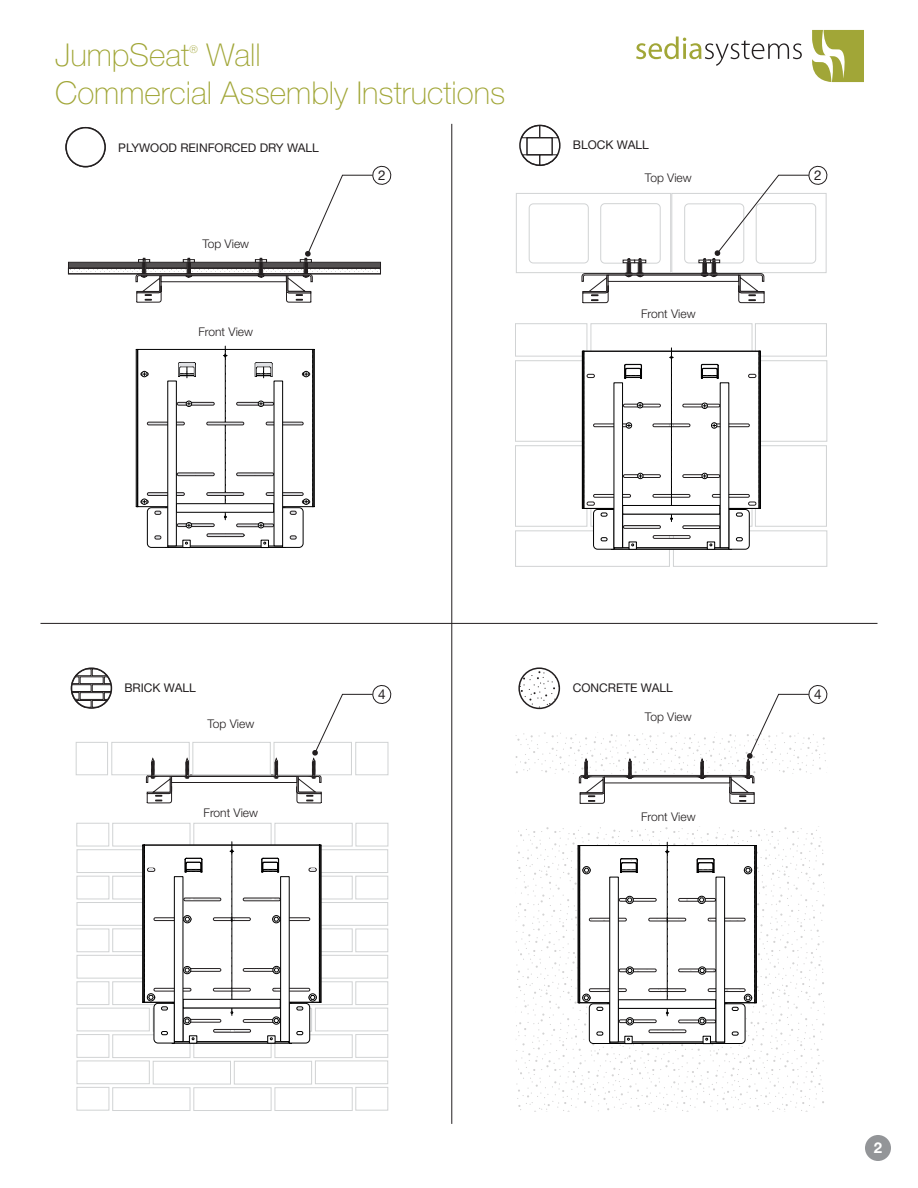
<style>
.page{position:relative;width:918px;height:1188px;background:#fff}
.page>*{position:absolute;margin:0;border:0;box-sizing:border-box;transform-origin:0 0}
.t1{font:100 31.5px/37.8px "Helvetica Neue LT Std";color:#a1a637}
.t2{font:700 15px "Helvetica Neue LT Std";color:#fff}
.t3{font:13.5px "Helvetica Neue LT Std";color:#231f20}
.t4{font:300 12px "Helvetica Neue LT Std";color:#231f20}
.t5{font:12px "Helvetica Neue LT Std";color:#231f20}
.t6{font:100 10.5px "Helvetica Neue LT Std";color:#a1a637}
</style>
<div class="page">
<div style="left:755px;top:445px;width:72px;height:82px;background:#fff;border:1px solid #d1d3d4"></div>
<div style="left:515px;top:445px;width:72px;height:82px;background:#fff;border:1px solid #d1d3d4"></div>
<div style="left:755px;top:323px;width:72px;height:34px;background:#fff;border:1px solid #d1d3d4"></div>
<div style="left:591px;top:323px;width:161px;height:34px;background:#fff;border:1px solid #d1d3d4"></div>
<div style="left:515px;top:323px;width:72px;height:34px;background:#fff;border:1px solid #d1d3d4"></div>
<div style="left:673px;top:530px;width:154px;height:37px;background:#fff;border:1px solid #d1d3d4"></div>
<div style="left:515px;top:530px;width:155px;height:37px;background:#fff;border:1px solid #d1d3d4"></div>
<div style="left:673px;top:360px;width:154px;height:82px;background:#fff;border:1px solid #d1d3d4"></div>
<div style="left:515px;top:360px;width:155px;height:82px;background:#fff;border:1px solid #d1d3d4"></div>
<svg style="left:68px;top:262px;width:68px;height:6px"></svg>
<hr style="left:69px;top:263px;width:311px;height:1px;background:#231f20">
<hr style="left:69px;top:264px;width:311px;height:1px;background:#231f20">
<hr style="left:69px;top:266px;width:311px;height:1px;background:#231f20">
<hr style="left:69px;top:267px;width:311px;height:1px;background:#231f20">
<hr style="left:69px;top:265px;width:311px;height:1px;background:#231f20">
<svg style="left:68px;top:268px;width:68px;height:6px"></svg>
<div style="left:516px;top:193px;width:155px;height:80px;background:#fff;border:1px solid #d1d3d4"></div>
<div style="left:529px;top:203px;width:60px;height:60px;border:1px solid #d1d3d4;border-radius:4px"></div>
<svg style="left:582px;top:348px;width:179px;height:202px"></svg>
<svg style="left:136px;top:346px;width:179px;height:202px"></svg>
<div style="left:112px;top:876px;width:78px;height:23px;background:#fff;border:1px solid #d1d3d4"></div>
<div style="left:275px;top:876px;width:78px;height:23px;background:#fff;border:1px solid #d1d3d4"></div>
<div style="left:193px;top:823px;width:79px;height:23px;background:#fff;border:1px solid #d1d3d4"></div>
<div style="left:112px;top:823px;width:78px;height:23px;background:#fff;border:1px solid #d1d3d4"></div>
<div style="left:77px;top:849px;width:73px;height:24px;background:#fff;border:1px solid #d1d3d4"></div>
<div style="left:275px;top:823px;width:78px;height:23px;background:#fff;border:1px solid #d1d3d4"></div>
<div style="left:76px;top:823px;width:33px;height:23px;background:#fff;border:1px solid #d1d3d4"></div>
<div style="left:77px;top:876px;width:32px;height:23px;background:#fff;border:1px solid #d1d3d4"></div>
<div style="left:77px;top:902px;width:73px;height:24px;background:#fff;border:1px solid #d1d3d4"></div>
<div style="left:77px;top:929px;width:32px;height:23px;background:#fff;border:1px solid #d1d3d4"></div>
<div style="left:77px;top:955px;width:73px;height:24px;background:#fff;border:1px solid #d1d3d4"></div>
<div style="left:77px;top:981px;width:32px;height:24px;background:#fff;border:1px solid #d1d3d4"></div>
<div style="left:77px;top:1008px;width:73px;height:23px;background:#fff;border:1px solid #d1d3d4"></div>
<div style="left:77px;top:1034px;width:32px;height:24px;background:#fff;border:1px solid #d1d3d4"></div>
<div style="left:77px;top:1061px;width:73px;height:23px;background:#fff;border:1px solid #d1d3d4"></div>
<div style="left:77px;top:1087px;width:32px;height:24px;background:#fff;border:1px solid #d1d3d4"></div>
<div style="left:315px;top:849px;width:73px;height:24px;background:#fff;border:1px solid #d1d3d4"></div>
<div style="left:356px;top:823px;width:32px;height:23px;background:#fff;border:1px solid #d1d3d4"></div>
<div style="left:355px;top:876px;width:33px;height:23px;background:#fff;border:1px solid #d1d3d4"></div>
<div style="left:315px;top:902px;width:73px;height:24px;background:#fff;border:1px solid #d1d3d4"></div>
<div style="left:355px;top:929px;width:33px;height:23px;background:#fff;border:1px solid #d1d3d4"></div>
<div style="left:315px;top:955px;width:73px;height:24px;background:#fff;border:1px solid #d1d3d4"></div>
<div style="left:355px;top:981px;width:33px;height:24px;background:#fff;border:1px solid #d1d3d4"></div>
<div style="left:315px;top:1008px;width:73px;height:23px;background:#fff;border:1px solid #d1d3d4"></div>
<div style="left:355px;top:1034px;width:33px;height:24px;background:#fff;border:1px solid #d1d3d4"></div>
<div style="left:315px;top:1061px;width:73px;height:23px;background:#fff;border:1px solid #d1d3d4"></div>
<div style="left:355px;top:1087px;width:33px;height:24px;background:#fff;border:1px solid #d1d3d4"></div>
<div style="left:112px;top:981px;width:78px;height:24px;background:#fff;border:1px solid #d1d3d4"></div>
<div style="left:275px;top:981px;width:78px;height:24px;background:#fff;border:1px solid #d1d3d4"></div>
<div style="left:112px;top:928px;width:78px;height:24px;background:#fff;border:1px solid #d1d3d4"></div>
<div style="left:275px;top:928px;width:78px;height:24px;background:#fff;border:1px solid #d1d3d4"></div>
<div style="left:193px;top:1087px;width:79px;height:24px;background:#fff;border:1px solid #d1d3d4"></div>
<div style="left:112px;top:1087px;width:78px;height:24px;background:#fff;border:1px solid #d1d3d4"></div>
<div style="left:275px;top:1087px;width:78px;height:24px;background:#fff;border:1px solid #d1d3d4"></div>
<div style="left:193px;top:1034px;width:79px;height:24px;background:#fff;border:1px solid #d1d3d4"></div>
<div style="left:112px;top:1034px;width:78px;height:24px;background:#fff;border:1px solid #d1d3d4"></div>
<div style="left:275px;top:1034px;width:78px;height:24px;background:#fff;border:1px solid #d1d3d4"></div>
<div style="left:153px;top:1061px;width:78px;height:23px;background:#fff;border:1px solid #d1d3d4"></div>
<div style="left:234px;top:1061px;width:78px;height:23px;background:#fff;border:1px solid #d1d3d4"></div>
<div style="left:111px;top:742px;width:79px;height:33px;background:#fff;border:1px solid #d1d3d4"></div>
<div style="left:76px;top:742px;width:32px;height:33px;background:#fff;border:1px solid #d1d3d4"></div>
<svg style="left:578px;top:842px;width:179px;height:202px"></svg>
<svg style="left:142px;top:842px;width:179px;height:202px"></svg>
<hr style="left:40px;top:623px;width:838px;height:1px;background:#231f20">
<hr style="left:451px;top:124px;width:1px;height:1000px;background:#231f20">
<svg style="left:519px;top:668px;width:40px;height:40px"></svg>
<div style="left:518px;top:667px;width:42px;height:42px;border:2px solid #231f20;border-radius:50%"></div>
<div style="left:65px;top:127px;width:41px;height:40px;border:2px solid #231f20;border-radius:50%"></div>
<svg style="left:146px;top:685px;width:246px;height:118px"></svg>
<svg style="left:579px;top:685px;width:249px;height:119px"></svg>
<svg style="left:136px;top:165px;width:256px;height:138px"></svg>
<svg style="left:582px;top:165px;width:246px;height:138px"></svg>
<svg style="left:812px;top:30px;width:52px;height:52px"></svg>
<svg style="left:636px;top:37px;width:166px;height:29px"></svg>
<div style="left:865px;top:1135px;width:26px;height:26px;background:#939598;border-radius:50%"></div>
<svg style="left:71px;top:669px;width:41px;height:39px"></svg>
<div style="left:71px;top:667px;width:41px;height:42px;border:2px solid #231f20;border-radius:50%"></div>
<svg style="left:519px;top:124px;width:42px;height:42px"></svg>
<h1 class="t1" style="left:55px;top:36px;width:136px">JumpSeat</h1>
<p class="t6" style="left:189px;top:43px;width:10px">®</p>
<h1 class="t1" style="left:55px;top:36px;width:452px;text-indent:151px">Wall<br>Commercial Assembly Instructions</h1>
<p class="t5" style="left:118px;top:141px;width:202px">PLYWOOD REINFORCED DRY WALL</p>
<p class="t5" style="left:573px;top:138px;width:77px">BLOCK WALL</p>
<p class="t3" style="left:378px;top:167px;width:9px">2</p>
<p class="t3" style="left:814px;top:167px;width:9px">2</p>
<p class="t4" style="left:645px;top:170px;width:48px">Top View</p>
<p class="t4" style="left:202px;top:237px;width:48px">Top View</p>
<p class="t4" style="left:198px;top:324px;width:56px">Front View</p>
<p class="t4" style="left:641px;top:306px;width:56px">Front View</p>
<p class="t5" style="left:124px;top:681px;width:73px">BRICK WALL</p>
<p class="t5" style="left:573px;top:681px;width:102px">CONCRETE WALL</p>
<p class="t3" style="left:378px;top:686px;width:9px">4</p>
<p class="t3" style="left:814px;top:686px;width:9px">4</p>
<p class="t4" style="left:207px;top:717px;width:48px">Top View</p>
<p class="t4" style="left:204px;top:805px;width:56px">Front View</p>
<p class="t4" style="left:645px;top:709px;width:48px">Top View</p>
<p class="t4" style="left:641px;top:810px;width:56px">Front View</p>
<p class="t2" style="left:874px;top:1139px;width:10px">2</p>
</div>
